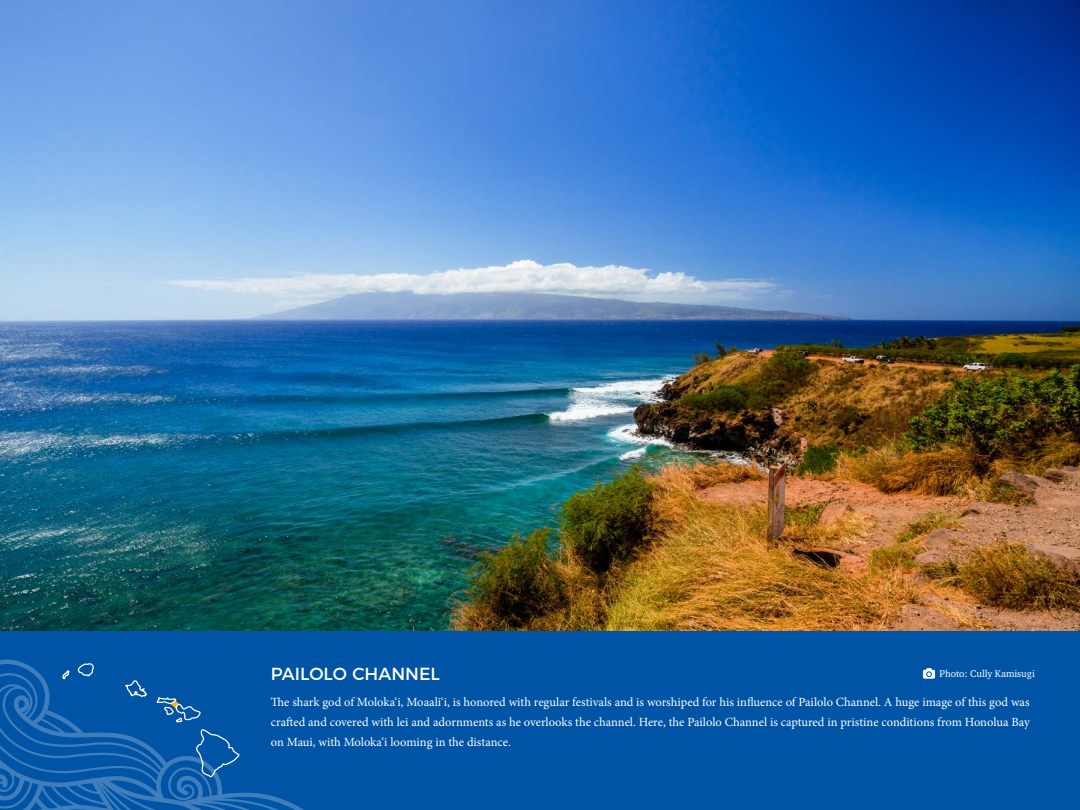
<style>
.page{position:relative;width:1080px;height:810px;background:#fff}
.page>*{position:absolute;margin:0;border:0;box-sizing:border-box;transform-origin:0 0}
.t1{font:17.5px "Montserrat";color:#fff}
.t2{font:12.5px/20px "Minion Pro";letter-spacing:-.005em;color:#fff;text-align:justify}
.t3{font:10px "Charter ITC Pro";color:#fff}
</style>
<div class="page">
<img style="left:0;top:0;width:1080px;height:631px">
<div style="left:0;top:631px;width:1080px;height:179px;background:#0054a6"></div>
<svg style="left:0;top:659px;width:50px;height:51px"></svg>
<svg style="left:0;top:710px;width:304px;height:100px"></svg>
<svg style="left:157px;top:697px;width:83px;height:81px"></svg>
<svg style="left:125px;top:680px;width:22px;height:17px"></svg>
<svg style="left:77px;top:663px;width:17px;height:14px"></svg>
<svg style="left:62px;top:670px;width:8px;height:10px"></svg>
<svg style="left:923px;top:668px;width:12px;height:11px"></svg>
<h1 class="t1" style="left:271px;top:660px;width:170px">PAILOLO CHANNEL</h1>
<p class="t2" style="left:271px;top:692px;width:760px">The shark god of Moloka‘i, Moaali‘i, is honored with regular festivals and is worshiped for his influence of Pailolo Channel. A huge image of this god was crafted and covered with lei and adornments as he overlooks the channel. Here, the Pailolo Channel is captured in pristine conditions from Honolua Bay on Maui, with Moloka‘i looming in the distance.</p>
<p class="t3" style="left:940px;top:667px;width:97px">Photo: Cully Kamisugi</p>
</div>
